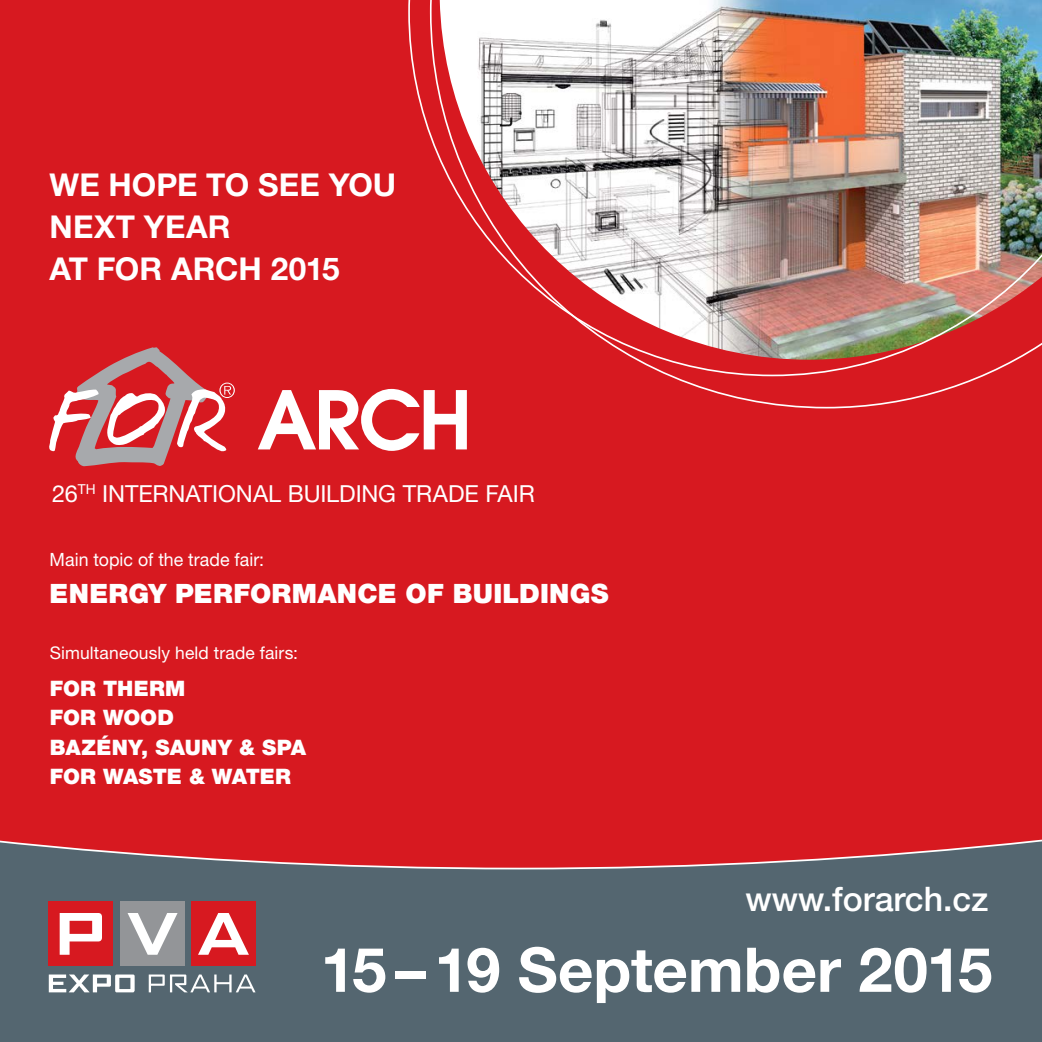
<style>
.page{position:relative;width:1042px;height:1042px;background:#fff}
.page>*{position:absolute;margin:0;border:0;box-sizing:border-box;transform-origin:0 0}
.t1{font:700 61.77px "Helvetica Neue LT Pro";color:#fff}
.t2{font:500 33.77px "Helvetica Neue LT Pro";color:#fff}
.t3{font:700 31.5px/42px "Helvetica Neue LT Pro";color:#fff}
.t4{font:900 26.78px "Helvetica Neue LT Pro";letter-spacing:.01em;color:#fff}
.t5{font:23.45px "Helvetica Neue LT Pro";letter-spacing:-.005em;color:#fff}
.t6{font:900 21.35px/29.4px "Helvetica Neue LT Pro";letter-spacing:.005em;color:#fff}
.t7{font:18.38px "Helvetica Neue LT Pro";color:#fff}
.t8{font:17.5px "Helvetica Neue LT Pro";letter-spacing:.01em;color:#fff}
</style>
<div class="page">
<div style="left:0;top:871px;width:1042px;height:171px;background:#546670"></div>
<div style="left:0;top:0;width:1042px;height:871px;background:#d71920"></div>
<div style="left:429px;top:377px;width:613px;height:32px;background:#d71920"></div>
<img style="left:407px;top:0;width:635px;height:377px">
<svg style="left:48px;top:346px;width:187px;height:120px;background:#d05b60"></svg>
<svg style="left:258px;top:389px;width:209px;height:62px"></svg>
<div style="left:49px;top:902px;width:64px;height:64px;background:#d71920"></div>
<div style="left:120px;top:902px;width:65px;height:64px;background:#939598"></div>
<div style="left:191px;top:902px;width:64px;height:64px;background:#d71920"></div>
<svg style="left:60px;top:913px;width:42px;height:42px"></svg>
<svg style="left:128px;top:913px;width:49px;height:42px"></svg>
<svg style="left:198px;top:913px;width:51px;height:42px"></svg>
<svg style="left:49px;top:974px;width:206px;height:18px"></svg>
<h3 class="t3" style="left:50px;top:163px;width:348px">WE HOPE TO SEE YOU<br>NEXT YEAR<br>AT FOR ARCH 2015</h3>
<p class="t5" style="left:52px;top:479px;width:484px">26<sup>TH</sup> INTERNATIONAL BUILDING TRADE FAIR</p>
<p class="t7" style="left:50px;top:549px;width:216px">Main topic of the trade fair:</p>
<p class="t4" style="left:50px;top:577px;width:560px">ENERGY PERFORMANCE OF BUILDINGS</p>
<p class="t8" style="left:50px;top:642px;width:250px">Simultaneously held trade fairs:</p>
<p class="t6" style="left:50px;top:673px;width:258px">FOR THERM<br>FOR WOOD<br>BAZÉNY, SAUNY &amp; SPA<br>FOR WASTE &amp; WATER</p>
<h2 class="t2" style="left:745px;top:879px;width:244px">www.forarch.cz</h2>
<h1 class="t1" style="left:321px;top:931px;width:673px">15 –19 September 2015</h1>
</div>
